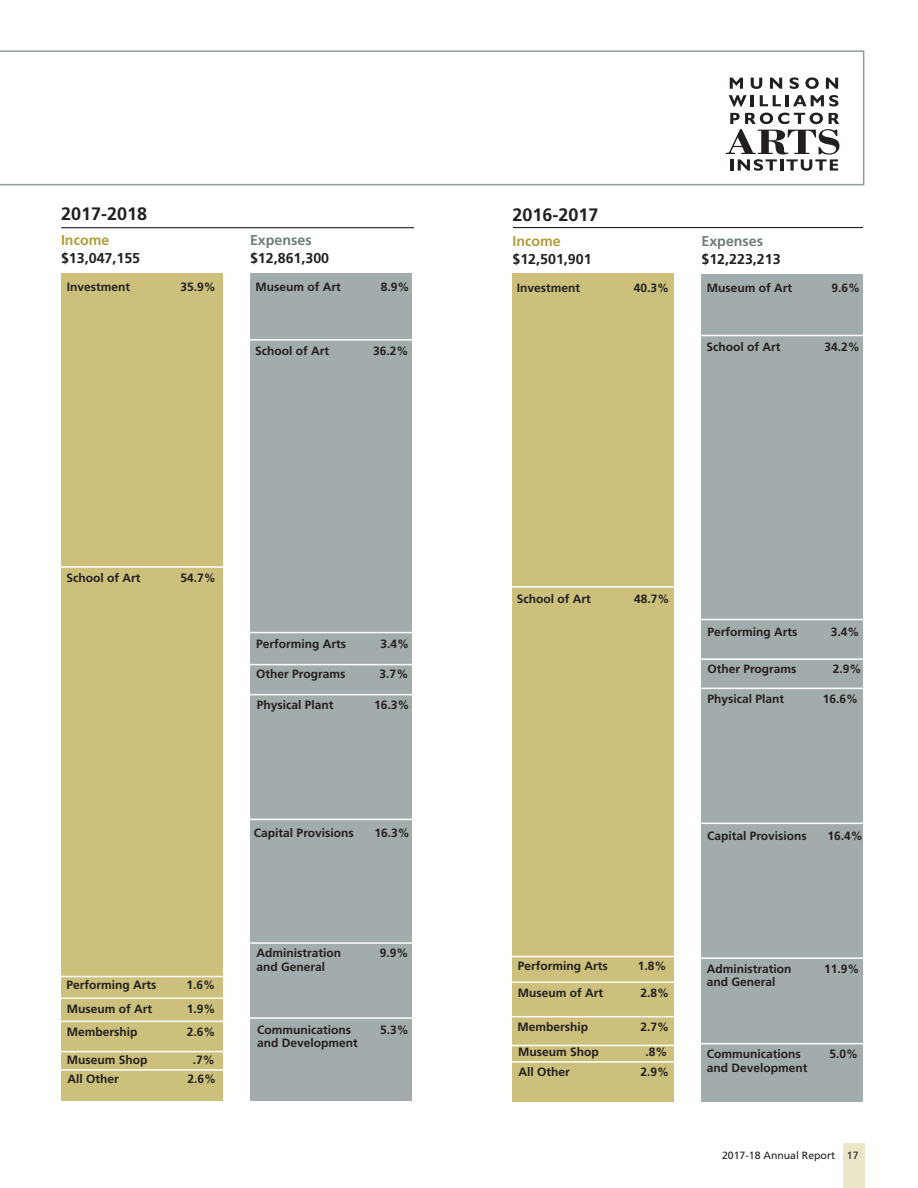
<style>
.page{position:relative;width:918px;height:1188px;background:#fff}
.page>*{position:absolute;margin:0;border:0;box-sizing:border-box;transform-origin:0 0}
.t1{font:700 18px "Frutiger LT Std";color:#231f20}
.t2{font:700 14.25px "Frutiger LT Std";color:#231f20}
.t3{font:700 14.25px "Frutiger LT Std";color:#6f7d7c}
.t4{font:700 14.25px "Frutiger LT Std";color:#af9e38}
.t5{font:700 12px "Frutiger LT Std";color:#231f20}
.t6{font:10.5px "Frutiger";color:#231f20}
</style>
<div class="page">
<svg style="left:0;top:50px;width:864px;height:135px"></svg>
<div style="left:843px;top:1143px;width:22px;height:45px;background:#eae4c8"></div>
<svg style="left:730px;top:78px;width:13px;height:11px"></svg>
<svg style="left:751px;top:78px;width:11px;height:11px"></svg>
<svg style="left:770px;top:78px;width:12px;height:11px"></svg>
<svg style="left:790px;top:77px;width:9px;height:12px"></svg>
<svg style="left:805px;top:77px;width:14px;height:12px"></svg>
<svg style="left:826px;top:78px;width:12px;height:11px"></svg>
<svg style="left:729px;top:95px;width:25px;height:11px"></svg>
<svg style="left:760px;top:95px;width:78px;height:12px"></svg>
<svg style="left:726px;top:113px;width:113px;height:58px"></svg>
<div style="left:250px;top:273px;width:162px;height:828px;background:#a3acac"></div>
<div style="left:61px;top:273px;width:162px;height:828px;background:#ccc07c"></div>
<hr style="left:58px;top:566px;width:169px;height:2px;background:#fff">
<hr style="left:58px;top:976px;width:168px;height:1px;background:#fff">
<hr style="left:58px;top:998px;width:169px;height:1px;background:#fff">
<hr style="left:60px;top:1021px;width:179px;height:1px;background:#fff">
<hr style="left:49px;top:1069px;width:183px;height:2px;background:#fff">
<hr style="left:248px;top:339px;width:168px;height:2px;background:#fff">
<hr style="left:246px;top:632px;width:168px;height:1px;background:#fff">
<hr style="left:249px;top:664px;width:168px;height:1px;background:#fff">
<hr style="left:245px;top:819px;width:168px;height:1px;background:#fff">
<hr style="left:250px;top:942px;width:168px;height:2px;background:#fff">
<hr style="left:247px;top:1017px;width:168px;height:2px;background:#fff">
<hr style="left:42px;top:1051px;width:192px;height:1px;background:#fff">
<hr style="left:247px;top:694px;width:168px;height:1px;background:#fff">
<div style="left:701px;top:274px;width:162px;height:828px;background:#a3acac"></div>
<div style="left:512px;top:274px;width:162px;height:828px;background:#ccc07c"></div>
<hr style="left:698px;top:335px;width:169px;height:1px;background:#fff">
<hr style="left:698px;top:619px;width:169px;height:1px;background:#fff">
<hr style="left:698px;top:658px;width:169px;height:2px;background:#fff">
<hr style="left:695px;top:823px;width:168px;height:1px;background:#fff">
<hr style="left:701px;top:957px;width:168px;height:2px;background:#fff">
<hr style="left:696px;top:1043px;width:169px;height:1px;background:#fff">
<hr style="left:504px;top:586px;width:176px;height:2px;background:#fff">
<hr style="left:508px;top:956px;width:169px;height:1px;background:#fff">
<hr style="left:508px;top:981px;width:168px;height:2px;background:#fff">
<hr style="left:511px;top:1061px;width:168px;height:2px;background:#fff">
<hr style="left:507px;top:1016px;width:178px;height:1px;background:#fff">
<hr style="left:700px;top:688px;width:169px;height:1px;background:#fff">
<hr style="left:507px;top:1045px;width:168px;height:1px;background:#fff">
<hr style="left:61px;top:227px;width:353px;height:1px;background:#231f20">
<hr style="left:513px;top:227px;width:350px;height:1px;background:#231f20">
<p class="t1" style="left:61px;top:203px;width:88px">2017-2018</p>
<p class="t4" style="left:61px;top:232px;width:50px">Income</p>
<p class="t2" style="left:61px;top:250px;width:81px">$13,047,155</p>
<p class="t5" style="left:67px;top:279px;width:65px">Investment</p>
<p class="t5" style="left:180px;top:279px;width:37px">35.9%</p>
<p class="t3" style="left:250px;top:232px;width:63px">Expenses</p>
<p class="t2" style="left:250px;top:250px;width:81px">$12,861,300</p>
<p class="t5" style="left:255px;top:280px;width:87px">Museum of Art</p>
<p class="t5" style="left:381px;top:280px;width:30px">8.9%</p>
<p class="t5" style="left:255px;top:344px;width:76px">School of Art</p>
<p class="t5" style="left:373px;top:344px;width:37px">36.2%</p>
<p class="t5" style="left:67px;top:571px;width:76px">School of Art</p>
<p class="t5" style="left:181px;top:571px;width:37px">54.7%</p>
<p class="t5" style="left:256px;top:637px;width:92px">Performing Arts</p>
<p class="t5" style="left:380px;top:637px;width:30px">3.4%</p>
<p class="t5" style="left:256px;top:667px;width:91px">Other Programs</p>
<p class="t5" style="left:380px;top:667px;width:30px">3.7%</p>
<p class="t5" style="left:257px;top:698px;width:78px">Physical Plant</p>
<p class="t5" style="left:374px;top:698px;width:37px">16.3%</p>
<p class="t5" style="left:254px;top:825px;width:101px">Capital Provisions</p>
<p class="t5" style="left:374px;top:825px;width:37px">16.3%</p>
<p class="t5" style="left:67px;top:978px;width:92px">Performing Arts</p>
<p class="t5" style="left:186px;top:978px;width:30px">1.6%</p>
<p class="t5" style="left:67px;top:1001px;width:87px">Museum of Art</p>
<p class="t5" style="left:187px;top:1001px;width:30px">1.9%</p>
<p class="t5" style="left:67px;top:1025px;width:72px">Membership</p>
<p class="t5" style="left:187px;top:1025px;width:30px">2.6%</p>
<p class="t5" style="left:68px;top:1072px;width:53px">All Other</p>
<p class="t5" style="left:187px;top:1072px;width:30px">2.6%</p>
<p class="t5" style="left:67px;top:1053px;width:82px">Museum Shop</p>
<p class="t5" style="left:193px;top:1053px;width:24px">.7%</p>
<p class="t5" style="left:257px;top:946px;width:86px">Administration</p>
<p class="t5" style="left:380px;top:946px;width:30px">9.9%</p>
<p class="t5" style="left:257px;top:960px;width:70px">and General</p>
<p class="t5" style="left:257px;top:1022px;width:95px">Communications</p>
<p class="t5" style="left:380px;top:1022px;width:30px">5.3%</p>
<p class="t5" style="left:257px;top:1036px;width:102px">and Development</p>
<p class="t1" style="left:512px;top:204px;width:88px">2016-2017</p>
<p class="t4" style="left:512px;top:232px;width:50px">Income</p>
<p class="t2" style="left:512px;top:250px;width:81px">$12,501,901</p>
<p class="t5" style="left:517px;top:281px;width:65px">Investment</p>
<p class="t5" style="left:634px;top:281px;width:37px">40.3%</p>
<p class="t3" style="left:701px;top:232px;width:63px">Expenses</p>
<p class="t2" style="left:701px;top:250px;width:81px">$12,223,213</p>
<p class="t5" style="left:707px;top:281px;width:87px">Museum of Art</p>
<p class="t5" style="left:832px;top:281px;width:30px">9.6%</p>
<p class="t5" style="left:707px;top:340px;width:76px">School of Art</p>
<p class="t5" style="left:825px;top:340px;width:37px">34.2%</p>
<p class="t5" style="left:517px;top:592px;width:76px">School of Art</p>
<p class="t5" style="left:634px;top:592px;width:37px">48.7%</p>
<p class="t5" style="left:707px;top:625px;width:92px">Performing Arts</p>
<p class="t5" style="left:831px;top:625px;width:30px">3.4%</p>
<p class="t5" style="left:707px;top:661px;width:91px">Other Programs</p>
<p class="t5" style="left:833px;top:661px;width:30px">2.9%</p>
<p class="t5" style="left:707px;top:692px;width:78px">Physical Plant</p>
<p class="t5" style="left:823px;top:692px;width:37px">16.6%</p>
<p class="t5" style="left:707px;top:828px;width:101px">Capital Provisions</p>
<p class="t5" style="left:827px;top:828px;width:37px">16.4%</p>
<p class="t5" style="left:518px;top:959px;width:92px">Performing Arts</p>
<p class="t5" style="left:638px;top:959px;width:30px">1.8%</p>
<p class="t5" style="left:518px;top:985px;width:87px">Museum of Art</p>
<p class="t5" style="left:640px;top:985px;width:30px">2.8%</p>
<p class="t5" style="left:518px;top:1020px;width:72px">Membership</p>
<p class="t5" style="left:640px;top:1020px;width:30px">2.7%</p>
<p class="t5" style="left:518px;top:1065px;width:53px">All Other</p>
<p class="t5" style="left:641px;top:1065px;width:30px">2.9%</p>
<p class="t5" style="left:518px;top:1045px;width:82px">Museum Shop</p>
<p class="t5" style="left:645px;top:1045px;width:24px">.8%</p>
<p class="t5" style="left:707px;top:961px;width:86px">Administration</p>
<p class="t5" style="left:824px;top:961px;width:37px">11.9%</p>
<p class="t5" style="left:707px;top:975px;width:70px">and General</p>
<p class="t5" style="left:707px;top:1047px;width:95px">Communications</p>
<p class="t5" style="left:829px;top:1047px;width:30px">5.0%</p>
<p class="t5" style="left:707px;top:1061px;width:102px">and Development</p>
<p class="t6" style="left:722px;top:1149px;width:138px">2017-18 Annual Report 17</p>
</div>
